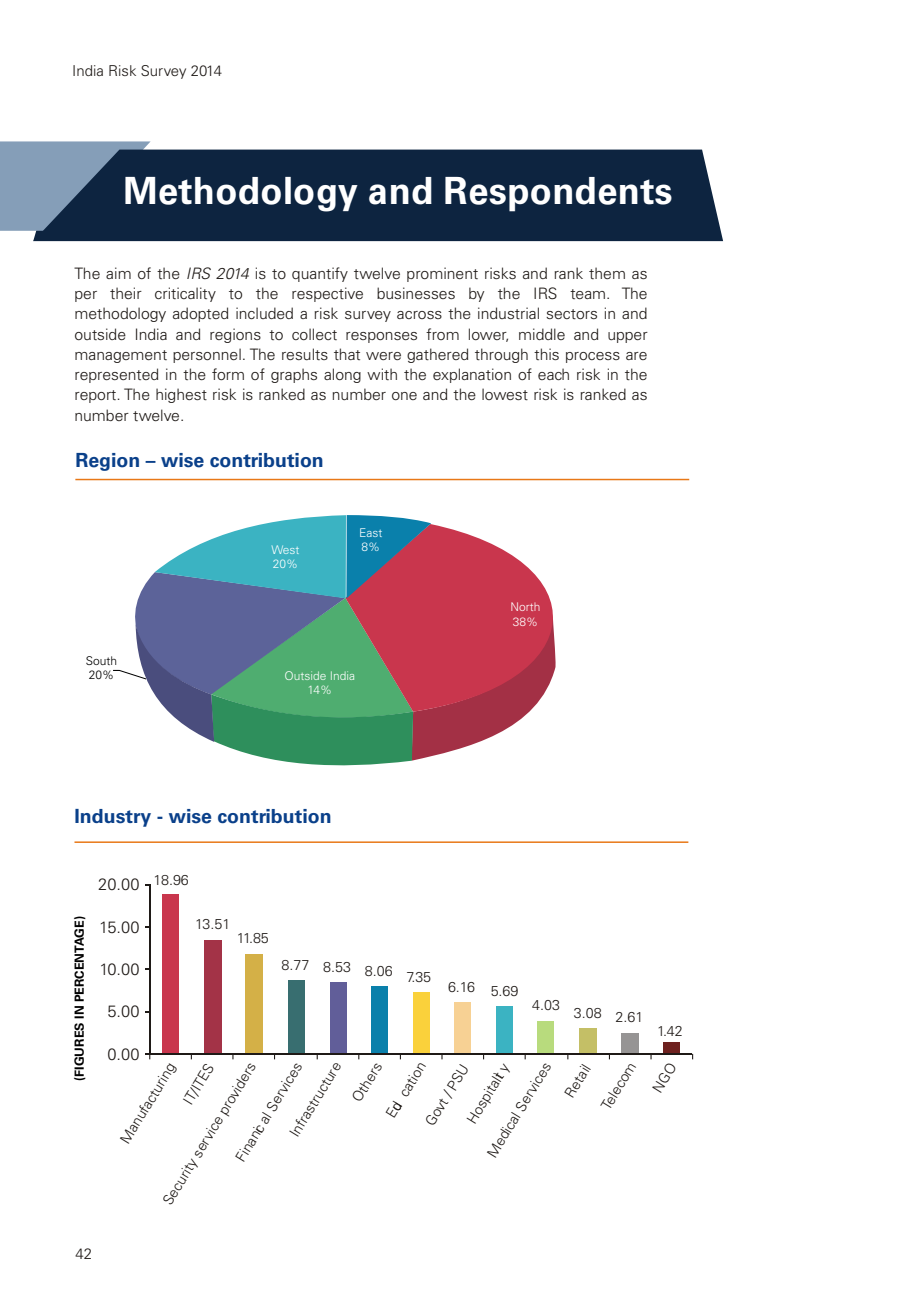
<style>
.page{position:relative;width:904px;height:1295px;background:#fff}
.page>*{position:absolute;margin:0;border:0;box-sizing:border-box;transform-origin:0 0}
.t1{font:37.5px "Univers 45 Light,Bold";letter-spacing:.01em;color:#fff;scale:.96 1}
.t2{font:19.5px "Univers 45 Light,Bold";color:#0a408a}
.t3{font:300 16.35px "Univers 45";letter-spacing:.02em;color:#1f1a17}
.t4{font:300 15.75px/20.2px "Univers 45";color:#1f1a17;text-align:justify}
.t5{font:300 15px "Univers 45";color:#1f1a17}
.t6{font:300 14.25px "Univers 45";color:#1f1a17}
.t7{font:12.45px "Univers 45 Light,Bold";color:#000}
.t8{font:300 12px/14.4px "Univers 45";color:#fff}
.t9{font:300 12px/14.4px "Univers 45";color:#000}
.s1{font-family:"Univers 45 Light,Italic";font-weight:400}
</style>
<div class="page">
<img style="left:33px;top:149px;width:673px;height:911px">
<div style="left:0;top:141px;width:151px;height:90px;background:#859eb8"></div>
<svg style="left:33px;top:150px;width:690px;height:91px;background:#172e4a"></svg>
<hr style="left:75px;top:479px;width:614px;height:1px;background:#e87817">
<svg style="left:556px;top:524px;width:45px;height:187px"></svg>
<svg style="left:113px;top:515px;width:443px;height:255px"></svg>
<div style="left:162px;top:894px;width:17px;height:161px;background:#c9364d"></div>
<div style="left:204px;top:940px;width:17px;height:115px;background:#a33347"></div>
<div style="left:245px;top:954px;width:18px;height:101px;background:#d4b047"></div>
<div style="left:288px;top:980px;width:17px;height:75px;background:#386e70"></div>
<div style="left:330px;top:982px;width:16px;height:73px;background:#615e99"></div>
<div style="left:371px;top:986px;width:17px;height:69px;background:#0a80ab"></div>
<div style="left:413px;top:992px;width:16px;height:63px;background:#fad13b"></div>
<div style="left:454px;top:1002px;width:17px;height:53px;background:#f7d194"></div>
<div style="left:496px;top:1006px;width:16px;height:49px;background:#3bb3c2"></div>
<div style="left:538px;top:1021px;width:16px;height:34px;background:#b8db7d"></div>
<div style="left:579px;top:1028px;width:18px;height:27px;background:#c4bf66"></div>
<div style="left:621px;top:1033px;width:17px;height:22px;background:#969494"></div>
<div style="left:663px;top:1043px;width:17px;height:12px;background:#6e211f"></div>
<hr style="left:149px;top:884px;width:1px;height:170px;background:#1f1a17">
<hr style="left:149px;top:1054px;width:543px;height:1px;background:#1f1a17">
<svg style="left:145px;top:1054px;width:5px;height:5px"></svg>
<hr style="left:74px;top:841px;width:614px;height:2px;background:#e87817">
<svg style="left:650px;top:1055px;width:27px;height:5px"></svg>
<p class="t5" style="left:72px;top:65px;width:151px">India Risk Survey 2014</p>
<h1 class="t1" style="left:124px;top:176px;width:573px">Methodology and Respondents</h1>
<p class="t4" style="left:74px;top:265px;width:575px">The aim of the <span class="s1">IRS 2014</span> is to quantify twelve prominent risks and rank them as per their criticality to the respective businesses by the IRS team. The methodology adopted included a risk survey across the industrial sectors in and outside India and regions to collect responses from lower, middle and upper management personnel. The results that were gathered through this process are represented in the form of graphs along with the explanation of each risk in the report. The highest risk is ranked as number one and the lowest risk is ranked as number twelve.</p>
<p class="t2" style="left:75px;top:453px;width:250px">Region – wise contribution</p>
<p class="t9" style="left:86px;top:654px;width:33px">South<br>20%</p>
<p class="t8" style="left:271px;top:543px;width:30px">West<br>20%</p>
<p class="t8" style="left:359px;top:526px;width:25px">East<br>8%</p>
<p class="t8" style="left:284px;top:669px;width:72px;text-align:center">Outside India<br>14%</p>
<p class="t8" style="left:510px;top:601px;width:31px">North<br>38%</p>
<p class="t2" style="left:74px;top:808px;width:259px">Industry - wise contribution</p>
<p class="t7" style="left:75px;top:1080px;width:166px;rotate:-90deg">(FIGURES IN PERCENTAGE)</p>
<p class="t3" style="left:98px;top:878px;width:43px">20.00</p>
<p class="t6" style="left:154px;top:874px;width:37px">18.96</p>
<p class="t3" style="left:99px;top:921px;width:42px">15.00</p>
<p class="t6" style="left:195px;top:918px;width:37px">13.51</p>
<p class="t6" style="left:237px;top:932px;width:34px">11.85</p>
<p class="t3" style="left:99px;top:962px;width:42px">10.00</p>
<p class="t6" style="left:282px;top:963px;width:151px">8.77 8.53 8.06 7.35</p>
<p class="t6" style="left:448px;top:983px;width:72px">6.16 5.69</p>
<p class="t3" style="left:107px;top:1005px;width:34px">5.00</p>
<p class="t6" style="left:532px;top:999px;width:29px">4.03</p>
<p class="t6" style="left:574px;top:1009px;width:71px">3.08 2.61</p>
<p class="t3" style="left:107px;top:1047px;width:34px">0.00</p>
<p class="t6" style="left:288px;top:1132px;width:87px;rotate:-58deg">In rastructure</p>
<p class="t6" style="left:384px;top:1113px;width:64px;rotate:-58deg">Euctin</p>
<p class="t6" style="left:424px;top:1121px;width:71px;rotate:-58deg">Govt / PSU</p>
<p class="t6" style="left:119px;top:1138px;width:93px;rotate:-58deg">Manufa turing</p>
<p class="t6" style="left:182px;top:1099px;width:46px;rotate:-58deg">IT/ITES</p>
<p class="t6" style="left:485px;top:1152px;width:110px;rotate:-58deg">Me ic l Services</p>
<p class="t6" style="left:563px;top:1092px;width:37px;rotate:-58deg">Retail</p>
<p class="t6" style="left:600px;top:1105px;width:55px;rotate:-58deg">Telecom</p>
<p class="t6" style="left:351px;top:1097px;width:45px;rotate:-58deg">Others</p>
<p class="t6" style="left:161px;top:1200px;width:166px;rotate:-58deg">Security s rvice roviders</p>
<p class="t6" style="left:465px;top:1118px;width:69px;rotate:-58deg">Hos talt y</p>
<p class="t6" style="left:234px;top:1157px;width:108px;rotate:-58deg">Finani a Serv ce</p>
<p class="t5" style="left:76px;top:1247px;width:18px">42</p>
<p class="t6" style="left:657px;top:1025px;width:27px">1.42</p>
</div>
